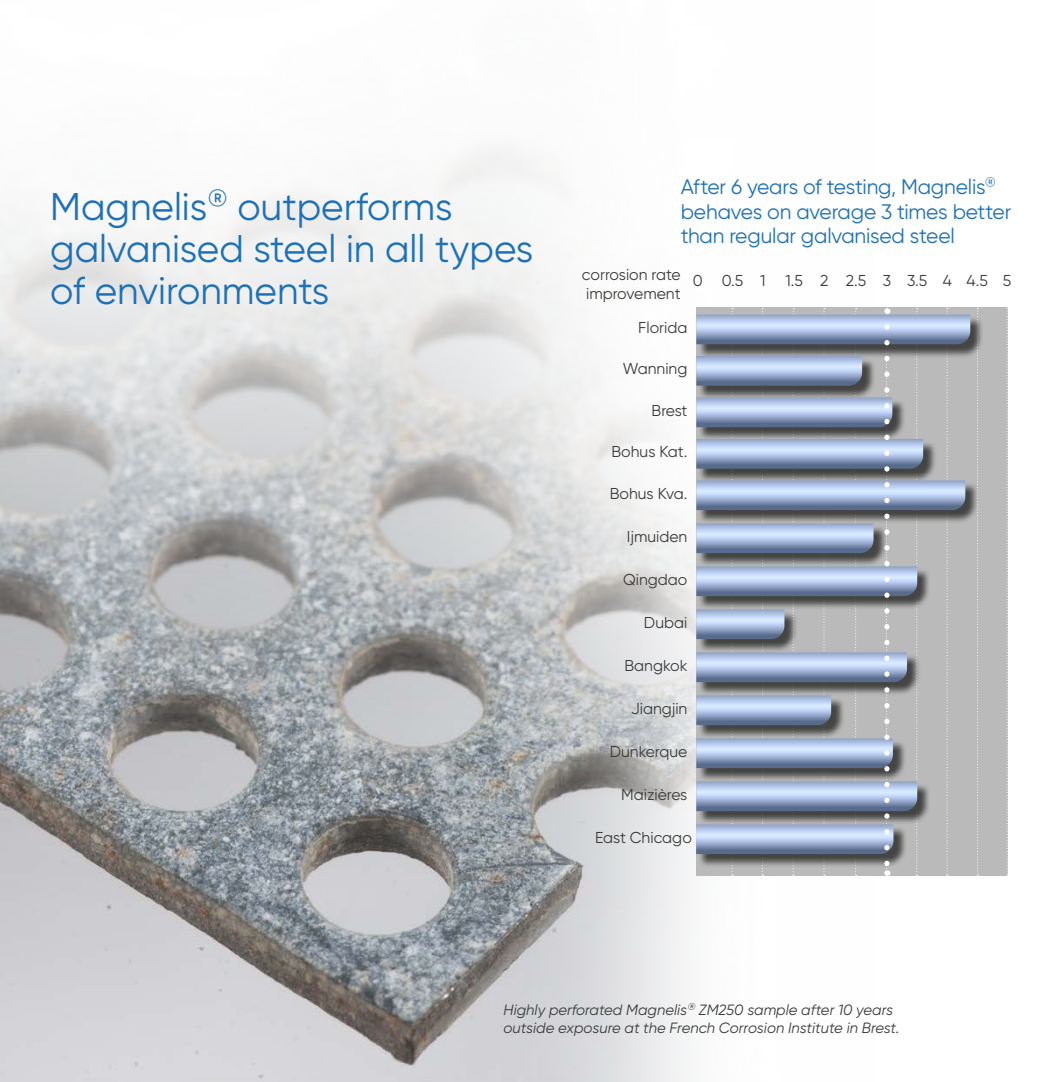
<style>
.page{position:relative;width:1042px;height:1082px;background:#fff}
.page>*{position:absolute;margin:0;border:0;box-sizing:border-box;transform-origin:0 0}
.t1{font:38.5px/42px "Gilro";color:#1d71b8}
.t2{font:21px/24.5px "Gilro";letter-spacing:-.01em;color:#1d71b8}
.t3{font:15.75px/18.9px "Gilro";color:#3c3c3b}
.t4{font:italic 14.88px/18.4px "Gilro";color:#3c3c3b}
</style>
<div class="page">
<img style="left:0;top:147px;width:696px;height:934px">
<div style="left:696px;top:307px;width:311px;height:569px;background:#bababa"></div>
<svg style="left:977px;top:308px;width:1px;height:567px"></svg>
<svg style="left:1006px;top:308px;width:2px;height:567px"></svg>
<div style="left:698px;top:316px;width:286px;height:42px;background:#1d1d1b;opacity:.75"></div>
<div style="left:698px;top:482px;width:281px;height:42px;background:#1d1d1b;opacity:.75"></div>
<svg style="left:696px;top:308px;width:274px;height:568px"></svg>
<h1 class="t1" style="left:50px;top:185px;width:484px">Magnelis® outperforms galvanised steel in all types of environments</h1>
<h2 class="t2" style="left:681px;top:174px;width:332px">After 6 years of testing, Magnelis® behaves on average 3 times better than regular galvanised steel</h2>
<p class="t3" style="left:693px;top:271px;width:74px">0 0.5 1</p>
<p class="t3" style="left:785px;top:271px;width:227px">1.5 2 2.5 3 3.5 4 4.5 5</p>
<p class="t3" style="left:638px;top:318px;width:51px">Florida</p>
<p class="t3" style="left:623px;top:359px;width:66px">Wanning</p>
<p class="t3" style="left:651px;top:400px;width:37px">Brest</p>
<p class="t3" style="left:611px;top:442px;width:77px">Bohus Kat.</p>
<p class="t3" style="left:610px;top:483px;width:79px">Bohus Kva.</p>
<p class="t3" style="left:627px;top:526px;width:62px">Ijmuiden</p>
<p class="t3" style="left:623px;top:569px;width:66px">Qingdao</p>
<p class="t3" style="left:644px;top:612px;width:45px">Dubai</p>
<p class="t3" style="left:624px;top:655px;width:64px">Bangkok</p>
<p class="t3" style="left:631px;top:698px;width:58px">Jiangjin</p>
<p class="t3" style="left:610px;top:741px;width:79px">Dunkerque</p>
<p class="t3" style="left:621px;top:784px;width:68px">Maizières</p>
<p class="t3" style="left:595px;top:827px;width:98px">East Chicago</p>
<p class="t3" style="left:582px;top:264px;width:100px">corrosion rate improvement</p>
<p class="t4" style="left:504px;top:1000px;width:397px">Highly perforated Magnelis® ZM250 sample after 10 years outside exposure at the French Corrosion Institute in Brest.</p>
</div>
